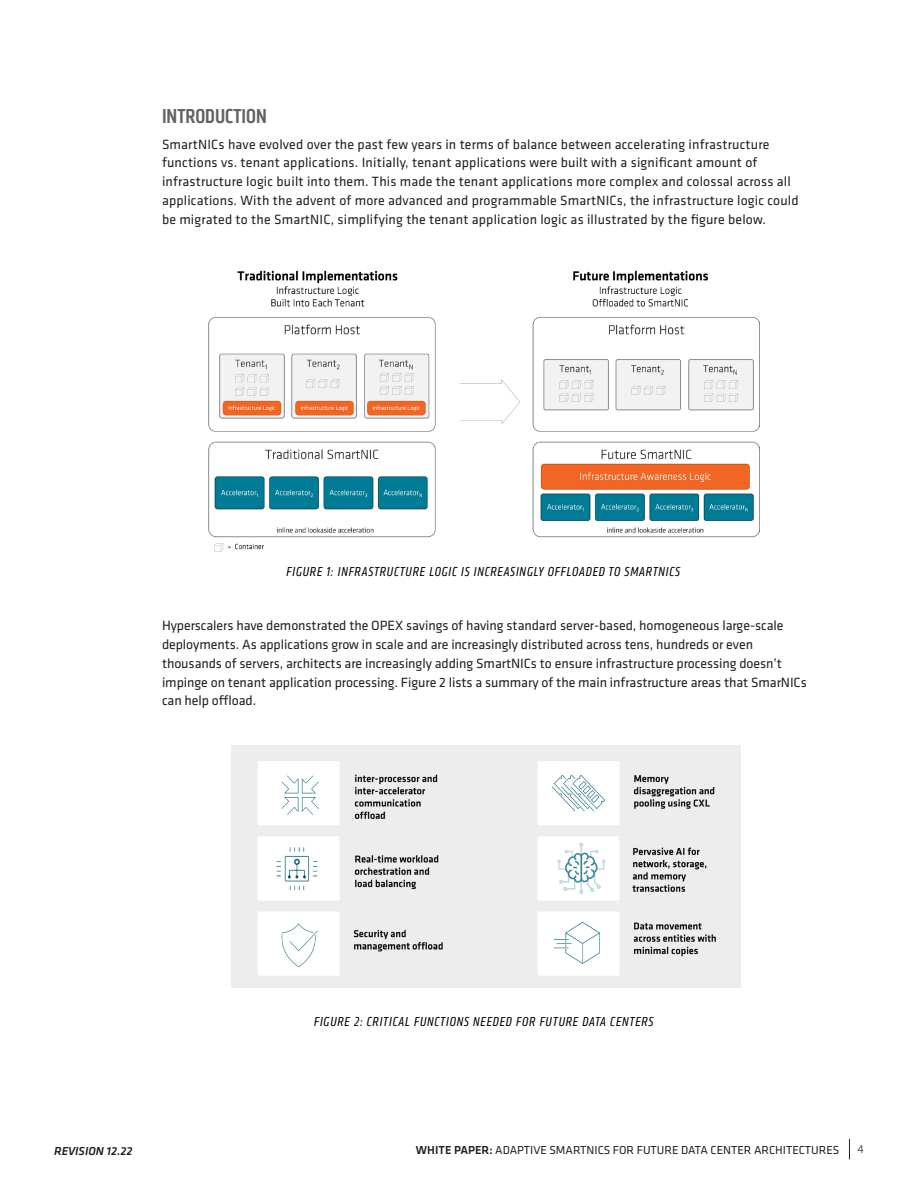
<style>
.page{position:relative;width:918px;height:1188px;background:#fff}
.page>*{position:absolute;margin:0;border:0;box-sizing:border-box;transform-origin:0 0}
.SUBHEAD_GRAY{font:500 condensed 21px "Klavika";color:#636366}
.t1{font:13.8px/18.8px "Klavika";letter-spacing:.01em;color:#231f20}
.Table_of_Contents_Up{font:italic condensed 13.5px "Klavika";letter-spacing:.06em;color:#000}
.t2{font:12px "Klavika";color:#231f20}
.t3{font:italic 500 12px "Klavika";color:#231f20}
.t4{font:300 12px "Klavika";color:#231f20}
.s1{font-weight:500}
</style>
<div class="page">
<svg style="left:849px;top:1139px;width:1px;height:20px"></svg>
<img style="left:209px;top:270px;width:551px;height:282px">
<img style="left:232px;top:746px;width:508px;height:241px">
<p class="SUBHEAD_GRAY" style="left:162px;top:103px;width:106px">INTRODUCTION</p>
<p class="t1" style="left:162px;top:134px;width:638px">SmartNICs have evolved over the past few years in terms of balance between accelerating infrastructure functions vs. tenant applications. Initially, tenant applications were built with a significant amount of infrastructure logic built into them. This made the tenant applications more complex and colossal across all applications. With the advent of more advanced and programmable SmartNICs, the infrastructure logic could be migrated to the SmartNIC, simplifying the tenant application logic as illustrated by the figure below.</p>
<p class="Table_of_Contents_Up" style="left:286px;top:564px;width:395px">FIGURE 1: INFRASTRUCTURE LOGIC IS INCREASINGLY OFFLOADED TO SMARTNICS</p>
<p class="t1" style="left:162px;top:616px;width:646px">Hyperscalers have demonstrated the OPEX savings of having standard server-based, homogeneous large-scale deployments. As applications grow in scale and are increasingly distributed across tens, hundreds or even thousands of servers, architects are increasingly adding SmartNICs to ensure infrastructure processing doesn’t impinge on tenant application processing. Figure 2 lists a summary of the main infrastructure areas that SmarNICs can help offload.</p>
<p class="Table_of_Contents_Up" style="left:314px;top:1014px;width:341px">FIGURE 2: CRITICAL FUNCTIONS NEEDED FOR FUTURE DATA CENTERS</p>
<p class="t3" style="left:54px;top:1142px;width:80px">REVISION 12.22</p>
<p class="t2" style="left:416px;top:1142px;width:425px"><span class="s1">WHITE PAPER:</span> ADAPTIVE SMARTNICS FOR FUTURE DATA CENTER ARCHITECTURES</p>
<p class="t4" style="left:857px;top:1142px;width:8px">4</p>
</div>
